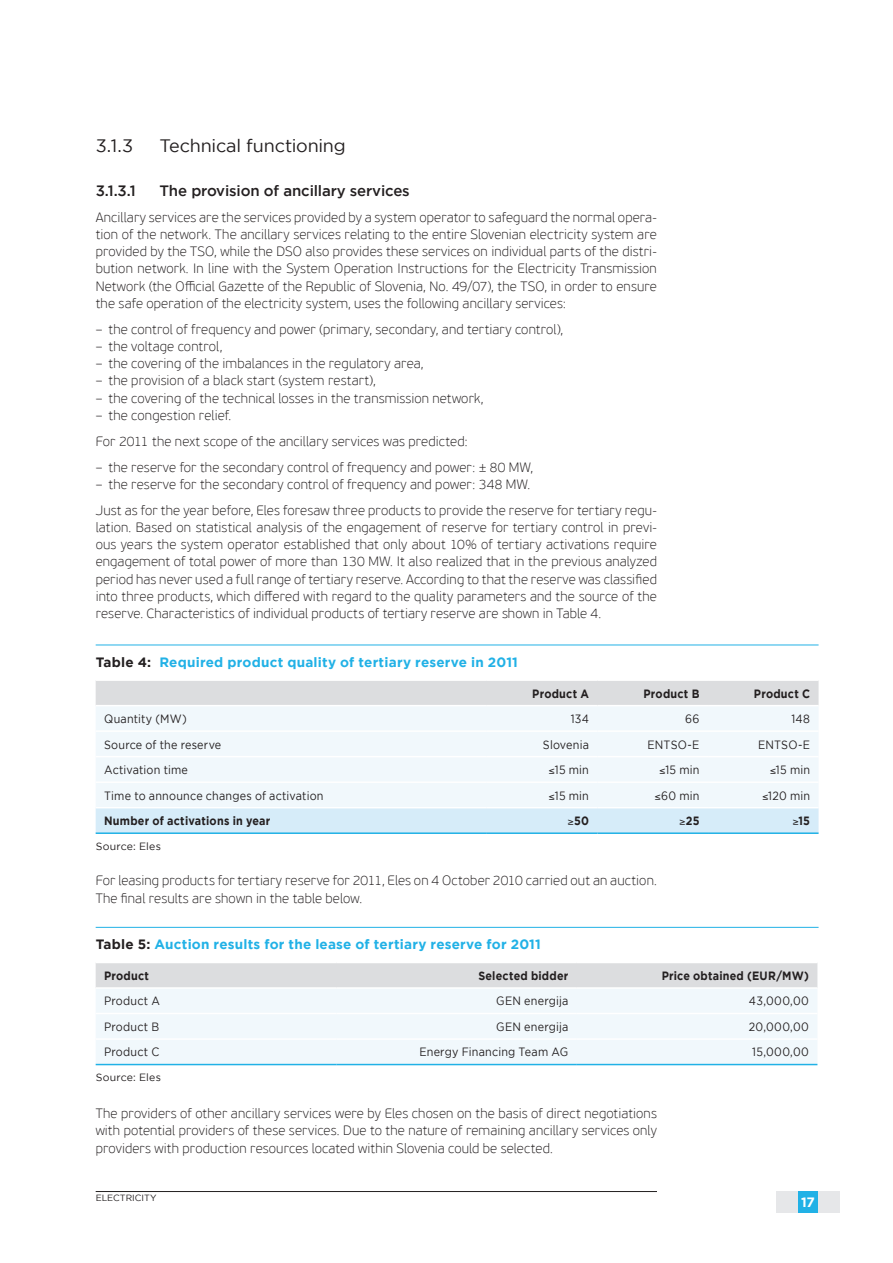
<style>
.page{position:relative;width:893px;height:1263px;background:#fff}
.page>*{position:absolute;margin:0;border:0;box-sizing:border-box;transform-origin:0 0}
.t1{font:18px "MM Gotham";color:#231f20}
.t2{font:500 15px "MM Gotham";letter-spacing:-.01em;color:#231f20}
.t3{font:100 13.5px/17.2px "PF Beau Sans Pro";letter-spacing:.01em;color:#231f20;text-align:justify}
.t4{font:700 13.5px "MM Gotham";letter-spacing:.015em;color:#21b1e6}
.t5{font:700 13.5px "MM Gotham";color:#fff}
.t6{font:12px "MM Gotham";letter-spacing:.025em;color:#231f20;scale:.9 1}
.t7{font:700 12px "MM Gotham";letter-spacing:.02em;color:#231f20;scale:.9 1}
.t8{font:10.5px "MM Gotham";color:#231f20}
.t9{font:9px "MM Gotham";color:#231f20}
.s1{color:#231f20}
</style>
<div class="page">
<div style="left:797px;top:1192px;width:22px;height:21px;background:#21b1e6"></div>
<div style="left:776px;top:1192px;width:21px;height:21px;background:#e6e7e9"></div>
<div style="left:819px;top:1192px;width:21px;height:21px;background:#e6e7e9"></div>
<hr style="left:96px;top:1191px;width:561px;height:1px;background:#231f20">
<hr style="left:96px;top:645px;width:723px;height:1px;background:#21b1e6">
<div style="left:96px;top:681px;width:723px;height:24px;background:#dcdddf"></div>
<div style="left:96px;top:707px;width:722px;height:100px;background:#f1f8fc"></div>
<div style="left:96px;top:808px;width:723px;height:24px;background:#d6ecf9"></div>
<hr style="left:96px;top:730px;width:391px;height:2px;background:#fff">
<hr style="left:487px;top:730px;width:110px;height:2px;background:#fff">
<hr style="left:597px;top:730px;width:111px;height:2px;background:#fff">
<hr style="left:708px;top:730px;width:111px;height:2px;background:#fff">
<hr style="left:96px;top:756px;width:391px;height:1px;background:#fff">
<hr style="left:487px;top:756px;width:110px;height:1px;background:#fff">
<hr style="left:597px;top:756px;width:111px;height:1px;background:#fff">
<hr style="left:708px;top:756px;width:111px;height:1px;background:#fff">
<hr style="left:96px;top:781px;width:391px;height:2px;background:#fff">
<hr style="left:487px;top:781px;width:110px;height:2px;background:#fff">
<hr style="left:597px;top:781px;width:111px;height:2px;background:#fff">
<hr style="left:708px;top:781px;width:111px;height:2px;background:#fff">
<hr style="left:96px;top:832px;width:391px;height:2px;background:#21b1e6">
<hr style="left:487px;top:832px;width:110px;height:2px;background:#21b1e6">
<hr style="left:597px;top:832px;width:111px;height:2px;background:#21b1e6">
<hr style="left:708px;top:832px;width:111px;height:2px;background:#21b1e6">
<hr style="left:96px;top:927px;width:723px;height:1px;background:#21b1e6">
<svg style="left:96px;top:963px;width:721px;height:101px"></svg>
<hr style="left:96px;top:987px;width:240px;height:2px;background:#fff">
<hr style="left:336px;top:987px;width:241px;height:2px;background:#fff">
<hr style="left:577px;top:987px;width:240px;height:2px;background:#fff">
<hr style="left:96px;top:1013px;width:240px;height:1px;background:#fff">
<hr style="left:336px;top:1013px;width:241px;height:1px;background:#fff">
<hr style="left:577px;top:1013px;width:240px;height:1px;background:#fff">
<hr style="left:96px;top:1038px;width:240px;height:2px;background:#fff">
<hr style="left:336px;top:1038px;width:241px;height:2px;background:#fff">
<hr style="left:577px;top:1038px;width:240px;height:2px;background:#fff">
<hr style="left:96px;top:1064px;width:240px;height:1px;background:#21b1e6">
<hr style="left:336px;top:1064px;width:241px;height:1px;background:#21b1e6">
<hr style="left:577px;top:1064px;width:240px;height:1px;background:#21b1e6">
<h1 class="t1" style="left:96px;top:136px;width:252px">3.1.3 Technical functioning</h1>
<p class="t2" style="left:96px;top:182px;width:42px">3.1.3.1</p>
<p class="t2" style="left:159px;top:182px;width:252px">The provision of ancillary services</p>
<p class="t3" style="left:96px;top:208px;width:563px">Ancillary services are the services provided by a system operator to safeguard the normal opera&shy;tion of the network. The ancillary services relating to the entire Slovenian electricity system are provided by the TSO, while the DSO also provides these services on individual parts of the distri&shy;bution network. In line with the System Operation Instructions for the Electricity Transmission Network (the Official Gazette of the Republic of Slovenia, No. 49/07), the TSO, in order to ensure the safe operation of the electricity system, uses the following ancillary services:</p>
<p class="t3" style="left:96px;top:320px;width:469px">– the control of frequency and power (primary, secondary, and tertiary control),</p>
<p class="t3" style="left:96px;top:338px;width:128px">– the voltage control,</p>
<p class="t3" style="left:96px;top:355px;width:329px">– the covering of the imbalances in the regulatory area,</p>
<p class="t3" style="left:96px;top:372px;width:282px">– the provision of a black start (system restart),</p>
<p class="t3" style="left:96px;top:389px;width:389px">– the covering of the technical losses in the transmission network,</p>
<p class="t3" style="left:96px;top:402px;width:374px;line-height:25.8px">– the congestion relief.<br>For 2011 the next scope of the ancillary services was predicted:</p>
<p class="t3" style="left:96px;top:458px;width:439px">– the reserve for the secondary control of frequency and power: ± 80 MW,</p>
<p class="t3" style="left:96px;top:471px;width:563px;line-height:25.8px">– the reserve for the secondary control of frequency and power: 348 MW.<br>Just as for the year before, Eles foresaw three products to provide the reserve for tertiary regu-</p>
<p class="t3" style="left:96px;top:518px;width:563px">lation. Based on statistical analysis of the engagement of reserve for tertiary control in previ&shy;ous years the system operator established that only about 10% of tertiary activations require engagement of total power of more than 130 MW. It also realized that in the previous analyzed period has never used a full range of tertiary reserve. According to that the reserve was classified into three products, which differed with regard to the quality parameters and the source of the reserve. Characteristics of individual products of tertiary reserve are shown in Table 4.</p>
<p class="t4" style="left:96px;top:654px;width:424px"><span class="s1">Table 4:</span> Required product quality of tertiary reserve in 2011</p>
<p class="t7" style="left:532px;top:686px;width:64px">Product A</p>
<p class="t7" style="left:644px;top:686px;width:64px">Product B</p>
<p class="t7" style="left:754px;top:686px;width:64px">Product C</p>
<p class="t6" style="left:104px;top:712px;width:93px">Quantity (MW)</p>
<p class="t6" style="left:571px;top:712px;width:22px">134</p>
<p class="t6" style="left:685px;top:712px;width:17px">66</p>
<p class="t6" style="left:792px;top:712px;width:22px">148</p>
<p class="t6" style="left:104px;top:738px;width:132px">Source of the reserve</p>
<p class="t6" style="left:543px;top:738px;width:53px">Slovenia</p>
<p class="t6" style="left:647px;top:738px;width:3px">ENTSO</p>
<p class="t6" style="left:687px;top:738px;width:13px">-E</p>
<p class="t6" style="left:758px;top:738px;width:3px">ENTSO</p>
<p class="t6" style="left:798px;top:738px;width:13px">-E</p>
<p class="t6" style="left:104px;top:763px;width:95px">Activation time</p>
<p class="t6" style="left:549px;top:763px;width:46px">≤15 min</p>
<p class="t6" style="left:659px;top:763px;width:46px">≤15 min</p>
<p class="t6" style="left:770px;top:763px;width:46px">≤15 min</p>
<p class="t6" style="left:104px;top:789px;width:245px">Time to announce changes of activation</p>
<p class="t6" style="left:549px;top:789px;width:46px">≤15 min</p>
<p class="t6" style="left:655px;top:789px;width:51px">≤60 min</p>
<p class="t6" style="left:762px;top:789px;width:54px">≤120 min</p>
<p class="t7" style="left:104px;top:814px;width:186px">Number of activations in year</p>
<p class="t7" style="left:568px;top:814px;width:25px">≥50</p>
<p class="t7" style="left:679px;top:814px;width:24px">≥25</p>
<p class="t7" style="left:793px;top:814px;width:21px">≥15</p>
<p class="t8" style="left:96px;top:840px;width:67px">Source: Eles</p>
<p class="t3" style="left:96px;top:872px;width:563px">For leasing products for tertiary reserve for 2011, Eles on 4 October 2010 carried out an auction.<br>The final results are shown in the table below.</p>
<p class="t4" style="left:96px;top:936px;width:447px"><span class="s1">Table 5:</span> Auction results for the lease of tertiary reserve for 2011</p>
<p class="t7" style="left:104px;top:969px;width:51px">Product</p>
<p class="t7" style="left:478px;top:969px;width:101px">Selected bidder</p>
<p class="t7" style="left:662px;top:969px;width:165px">Price obtained (EUR/MW)</p>
<p class="t6" style="left:104px;top:994px;width:63px">Product A</p>
<p class="t6" style="left:496px;top:994px;width:10px">GEN</p>
<p class="t6" style="left:524px;top:994px;width:51px">energija</p>
<p class="t6" style="left:749px;top:994px;width:68px">43,000,00</p>
<p class="t6" style="left:104px;top:1020px;width:63px">Product B</p>
<p class="t6" style="left:496px;top:1020px;width:4px">GEN</p>
<p class="t6" style="left:524px;top:1020px;width:51px">energija</p>
<p class="t6" style="left:749px;top:1020px;width:68px">20,000,00</p>
<p class="t6" style="left:104px;top:1045px;width:62px">Product C</p>
<p class="t6" style="left:419px;top:1045px;width:157px">Energy Financing Team AG</p>
<p class="t6" style="left:752px;top:1045px;width:65px">15,000,00</p>
<p class="t8" style="left:96px;top:1072px;width:67px">Source: Eles</p>
<p class="t3" style="left:96px;top:1105px;width:563px">The providers of other ancillary services were by Eles chosen on the basis of direct negotiations with potential providers of these services. Due to the nature of remaining ancillary services only providers with production resources located within Slovenia could be selected.</p>
<p class="t9" style="left:96px;top:1193px;width:62px">electricity</p>
<p class="t5" style="left:801px;top:1195px;width:15px">17</p>
</div>
